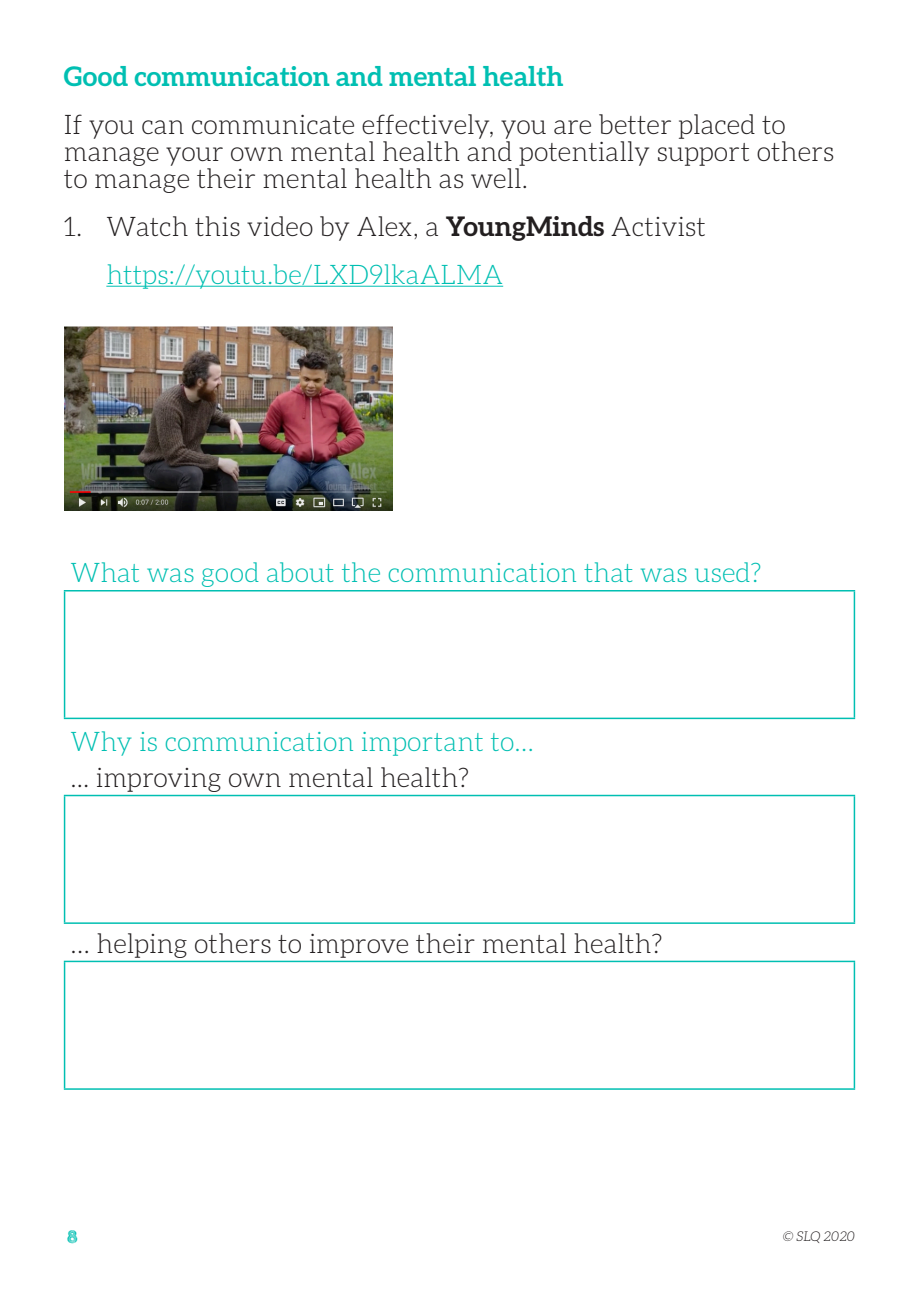
<style>
.page{position:relative;width:919px;height:1289px;background:#fff}
.page>*{position:absolute;margin:0;border:0;box-sizing:border-box;transform-origin:0 0}
.t1{font:300 27px/27px "Aleo";color:#231f20}
.t2{font:300 27px "Aleo";color:#00bfb2}
.t3{font:700 27px "Aleo";color:#00bfb2}
.t4{font:18px "Intro Rust G Base 2 Line";color:#00bfb2}
.t5{font:italic 300 13.5px "Aleo";color:#231f20}
.s1{font-weight:700}
.s2{color:#fff}
.s3{color:#00bfb2}
</style>
<div class="page">
<hr style="left:106px;top:286px;width:397px;height:1px;background:#00bfb2">
<img style="left:64px;top:326px;width:329px;height:184px">
<svg style="left:65px;top:591px;width:789px;height:497px"></svg>
<hr style="left:64px;top:590px;width:791px;height:1px;background:#00bfb2">
<hr style="left:64px;top:591px;width:1px;height:126px;background:#00bfb2">
<hr style="left:853px;top:591px;width:2px;height:126px;background:#00bfb2">
<hr style="left:64px;top:717px;width:791px;height:2px;background:#00bfb2">
<hr style="left:64px;top:794px;width:791px;height:2px;background:#00bfb2">
<hr style="left:64px;top:796px;width:1px;height:126px;background:#00bfb2">
<hr style="left:853px;top:796px;width:2px;height:126px;background:#00bfb2">
<hr style="left:64px;top:922px;width:791px;height:1px;background:#00bfb2">
<hr style="left:64px;top:960px;width:791px;height:2px;background:#00bfb2">
<hr style="left:64px;top:962px;width:1px;height:126px;background:#00bfb2">
<hr style="left:853px;top:962px;width:2px;height:126px;background:#00bfb2">
<hr style="left:64px;top:1088px;width:791px;height:1px;background:#00bfb2">
<p class="t3" style="left:64px;top:60px;width:501px">Good communication and mental health</p>
<p class="t1" style="left:64px;top:111px;width:772px">If you can communicate effectively, you are better placed to manage your own mental health and potentially support others to manage their mental health as well.</p>
<p class="t1" style="left:106px;top:202px;width:617px;line-height:48.3px;text-indent:-42px">1. Watch this video by Alex, a <span class="s1">YoungMinds</span> Activist <span class="s2">- </span><span class="s3">https://youtu.be/LXD9lkaALMA</span></p>
<p class="t2" style="left:71px;top:558px;width:692px">What was good about the communication that was used?</p>
<p class="t2" style="left:71px;top:727px;width:465px">Why is communication important to…</p>
<p class="t1" style="left:71px;top:764px;width:400px">... improving own mental health?</p>
<p class="t1" style="left:71px;top:930px;width:593px">… helping others to improve their mental health?</p>
<p class="t4" style="left:67px;top:1225px;width:13px">8</p>
<p class="t5" style="left:782px;top:1229px;width:74px">© SLQ 2020</p>
</div>
